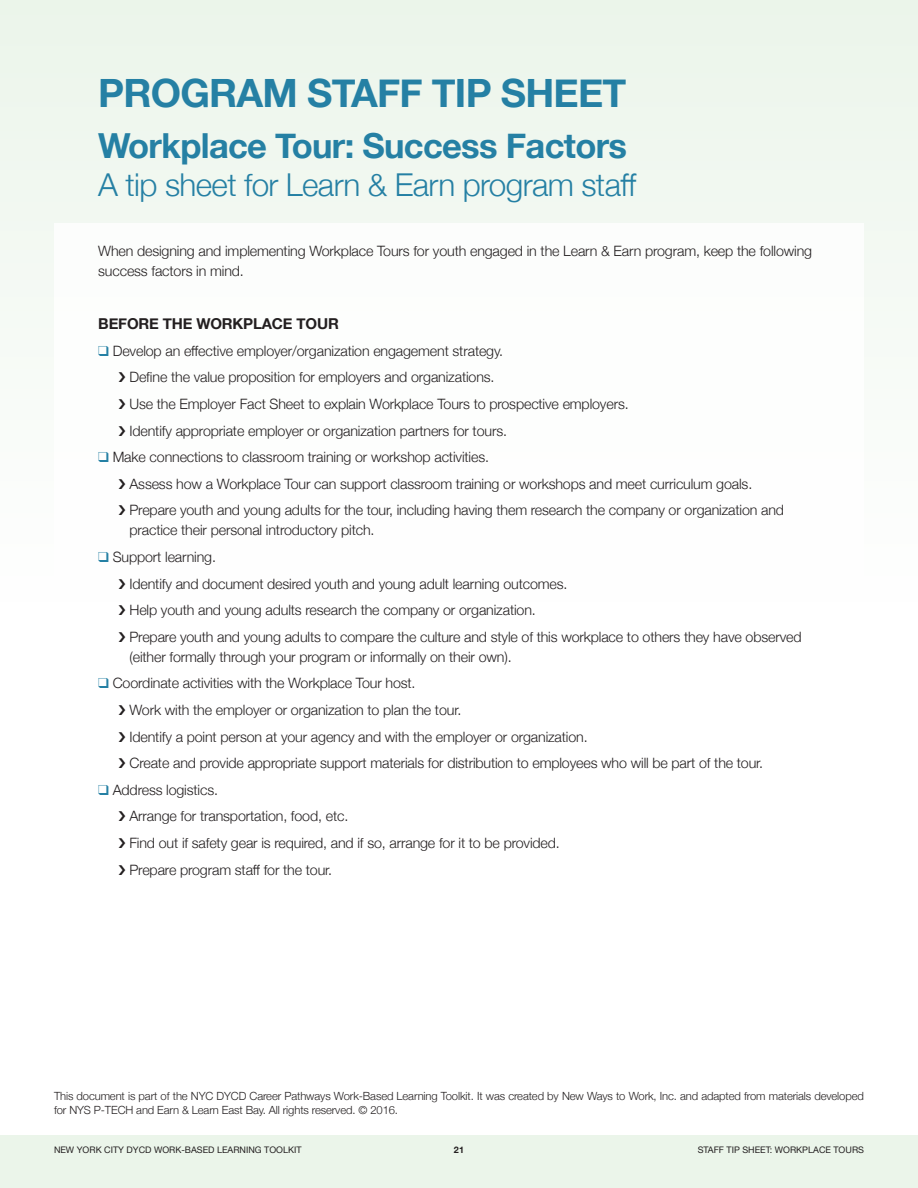
<style>
.page{position:relative;width:918px;height:1188px;background:#fff}
.page>*{position:absolute;margin:0;border:0;box-sizing:border-box;transform-origin:0 0}
.t1{font:700 39px "Helvetica Neue";letter-spacing:-.02em;color:#2580a4}
.t2{font:700 34.5px "Helvetica Neue";letter-spacing:-.02em;color:#2580a4}
.t3{font:300 31.5px "Helvetica Neue";letter-spacing:-.02em;color:#2580a4}
.t4{font:700 15px "Helvetica Neue";letter-spacing:-.01em;color:#231f20}
.Paragraph_Style{font:300 14.25px/19.8px "Helvetica Neue";letter-spacing:-.01em;color:#231f20}
.t5{font:300 11.25px/13.5px "Helvetica Neue";letter-spacing:-.01em;color:#231f20}
.t6{font:9px "Helvetica Neue";color:#231f20}
.t7{font:700 9px "Helvetica Neue";color:#231f20}
.s1{color:#2580a4}
</style>
<div class="page">
<div style="left:0;top:1135px;width:918px;height:53px;background:#ebf5ea"></div>
<div style="left:0;top:0;width:918px;height:602px;background:#ebf5ea"></div>
<div style="left:54px;top:223px;width:810px;height:861px;background:#fff"></div>
<p class="t1" style="left:98px;top:63px;width:530px">PROGRAM STAFF TIP SHEET</p>
<p class="t2" style="left:98px;top:119px;width:530px">Workplace Tour: Success Factors</p>
<p class="t3" style="left:98px;top:159px;width:540px">A tip sheet for Learn &amp; Earn program staff</p>
<p class="Paragraph_Style" style="left:98px;top:240px;width:715px">When designing and implementing Workplace Tours for youth engaged in the Learn &amp; Earn program, keep the following success factors in mind.</p>
<p class="t4" style="left:98px;top:312px;width:242px">BEFORE THE WORKPLACE TOUR</p>
<p class="Paragraph_Style" style="left:98px;top:340px;width:406px"><span class="s1">❑</span> Develop an effective employer/organization engagement strategy.</p>
<p class="Paragraph_Style" style="left:129px;top:366px;width:367px">Define the value proposition for employers and organizations.</p>
<p class="Paragraph_Style" style="left:129px;top:393px;width:501px">Use the Employer Fact Sheet to explain Workplace Tours to prospective employers.</p>
<p class="Paragraph_Style" style="left:129px;top:420px;width:379px">Identify appropriate employer or organization partners for tours.</p>
<p class="Paragraph_Style" style="left:98px;top:446px;width:392px"><span class="s1">❑</span> Make connections to classroom training or workshop activities.</p>
<p class="Paragraph_Style" style="left:129px;top:473px;width:624px">Assess how a Workplace Tour can support classroom training or workshops and meet curriculum goals.</p>
<p class="Paragraph_Style" style="left:129px;top:499px;width:656px">Prepare youth and young adults for the tour, including having them research the company or organization and practice their personal introductory pitch.</p>
<p class="Paragraph_Style" style="left:98px;top:546px;width:119px"><span class="s1">❑</span> Support learning.</p>
<p class="Paragraph_Style" style="left:129px;top:573px;width:440px">Identify and document desired youth and young adult learning outcomes.</p>
<p class="Paragraph_Style" style="left:129px;top:599px;width:408px">Help youth and young adults research the company or organization.</p>
<p class="Paragraph_Style" style="left:129px;top:626px;width:674px">Prepare youth and young adults to compare the culture and style of this workplace to others they have observed (either formally through your program or informally on their own).</p>
<p class="Paragraph_Style" style="left:98px;top:672px;width:319px"><span class="s1">❑</span> Coordinate activities with the Workplace Tour host.</p>
<p class="Paragraph_Style" style="left:129px;top:699px;width:333px">Work with the employer or organization to plan the tour.</p>
<p class="Paragraph_Style" style="left:129px;top:726px;width:460px">Identify a point person at your agency and with the employer or organization.</p>
<p class="Paragraph_Style" style="left:129px;top:752px;width:635px">Create and provide appropriate support materials for distribution to employees who will be part of the tour.</p>
<p class="Paragraph_Style" style="left:98px;top:779px;width:121px"><span class="s1">❑</span> Address logistics.</p>
<p class="Paragraph_Style" style="left:129px;top:805px;width:220px">Arrange for transportation, food, etc.</p>
<p class="Paragraph_Style" style="left:129px;top:832px;width:432px">Find out if safety gear is required, and if so, arrange for it to be provided.</p>
<p class="Paragraph_Style" style="left:129px;top:859px;width:204px">Prepare program staff for the tour.</p>
<p class="t5" style="left:54px;top:1089px;width:811px">This document is part of the NYC DYCD Career Pathways Work-Based Learning Toolkit. It was created by New Ways to Work, Inc. and adapted from materials developed for NYS P-TECH and Earn &amp; Learn East Bay. All rights reserved. © 2016.</p>
<p class="t6" style="left:54px;top:1143px;width:249px">NEW YORK CITY DYCD WORK-BASED LEARNING TOOLKIT</p>
<p class="t7" style="left:454px;top:1143px;width:12px">21</p>
<p class="t6" style="left:698px;top:1143px;width:35px">STAFF TIP</p>
<p class="t6" style="left:742px;top:1143px;width:123px">SHEET: WORKPLACE TOURS</p>
</div>
